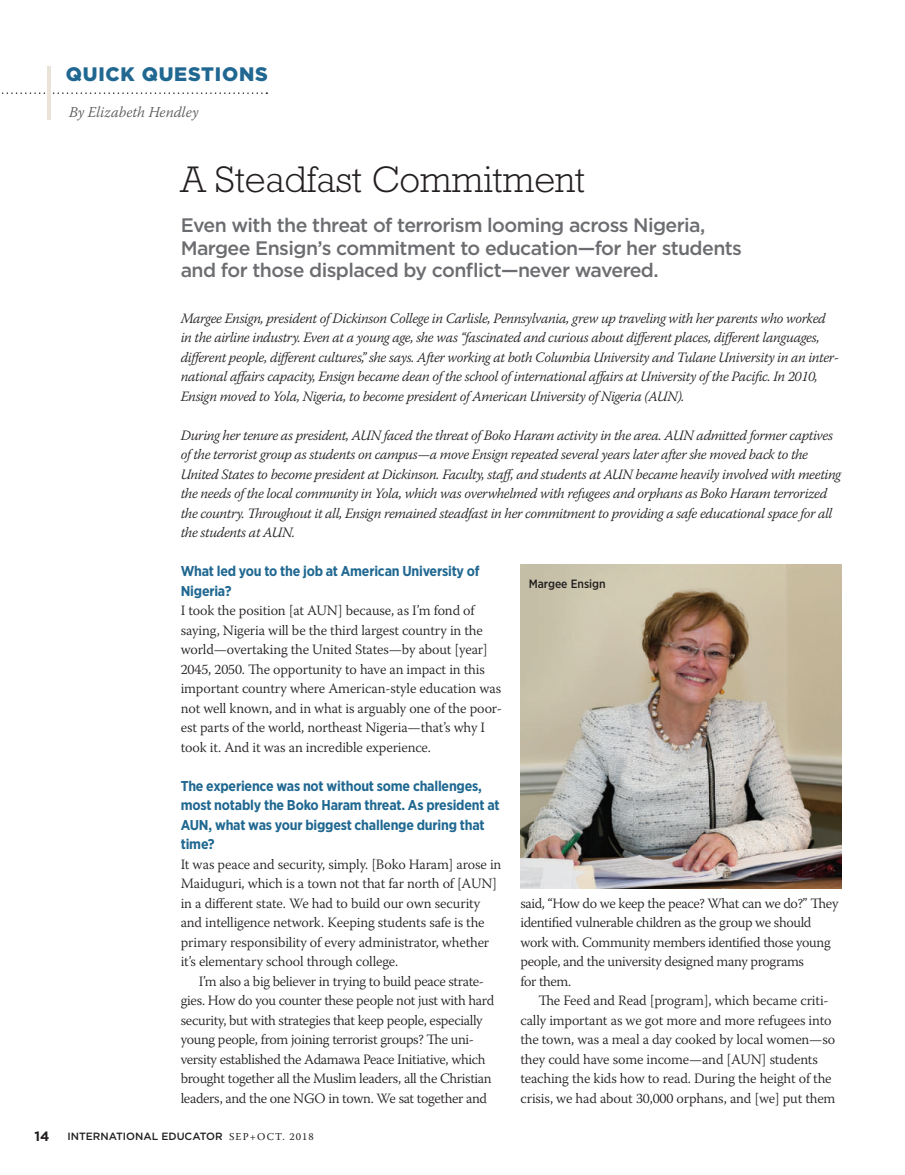
<style>
.page{position:relative;width:905px;height:1175px;background:#fff}
.page>*{position:absolute;margin:0;border:0;box-sizing:border-box;transform-origin:0 0}
.t1{font:58.2px "Gotham";color:#e9e3da}
.t2{font:300 37.5px "Rockwell Std";color:#231f20}
.t3{font:500 19.5px/22.5px "Gotham";letter-spacing:-.03em;color:#6c6d70}
.t4{font:900 19.5px "Gotham";letter-spacing:.04em;color:#206891}
.t5{font:italic 300 15px "Warnock Pro";color:#57585a}
.t6{font:300 14.25px/19.5px "Warnock Pro";letter-spacing:-.01em;color:#231f20}
.t7{font:italic 300 14.25px/19.5px "Warnock Pro";letter-spacing:-.025em;color:#231f20}
.t8{font:700 14.25px/19.5px "Gotham Narrow";letter-spacing:-.015em;color:#206891}
.t9{font:700 13.5px "Gotham";color:#231f20}
.t10{font:500 12px "Gotham Narrow";color:#231f20}
.t11{font:500 10.5px "Gotham";color:#231f20}
.s1{font-family:"Warnock Pro";font-weight:400}
</style>
<div class="page">
<svg style="left:2px;top:92px;width:265px;height:2px"></svg>
<img style="left:520px;top:564px;width:321px;height:324px">
<h1 class="t1" style="left:40px;top:55px;width:19px">|</h1>
<h3 class="t4" style="left:66px;top:61px;width:203px">QUICK QUESTIONS</h3>
<p class="t5" style="left:69px;top:103px;width:131px">By Elizabeth Hendley</p>
<h2 class="t2" style="left:181px;top:158px;width:405px">A Steadfast Commitment</h2>
<h3 class="t3" style="left:181px;top:214px;width:563px">Even with the threat of terrorism looming across Nigeria,<br>Margee Ensign’s commitment to education—for her students and for those displaced by conflict—never wavered.</h3>
<p class="t7" style="left:181px;top:308px;width:659px">Margee Ensign, president of Dickinson College in Carlisle, Pennsylvania, grew up traveling with her parents who worked in the airline industry. Even at a young age, she was “fascinated and curious about different places, different languages, different people, different cultures,” she says. After working at both Columbia University and Tulane University in an inter&shy;national affairs capacity, Ensign became dean of the school of international affairs at University of the Pacific. In 2010, Ensign moved to Yola, Nigeria, to become president of American University of Nigeria (AUN).</p>
<p class="t7" style="left:181px;top:425px;width:662px">During her tenure as president, AUN faced the threat of Boko Haram activity in the area. AUN admitted former captives of the terrorist group as students on campus—a move Ensign repeated several years later after she moved back to the United States to become president at Dickinson. Faculty, staff, and students at AUN became heavily involved with meeting the needs of the local community in Yola, which was overwhelmed with refugees and orphans as Boko Haram terrorized the country. Throughout it all, Ensign remained steadfast in her commitment to providing a safe educational space for all the students at AUN.</p>
<p class="t8" style="left:181px;top:561px;width:300px">What led you to the job at American University of<br>Nigeria?</p>
<p class="t6" style="left:181px;top:600px;width:322px">I took the position [at AUN] because, as I’m fond of saying, Nigeria will be the third largest country in the world—overtaking the United States—by about [year] 2045, 2050. The opportunity to have an impact in this important country where American-style education was not well known, and in what is arguably one of the poor&shy;est parts of the world, northeast Nigeria—that’s why I took it. And it was an incredible experience.</p>
<p class="t8" style="left:181px;top:776px;width:320px">The experience was not without some challenges, most notably the Boko Haram threat. As president at AUN, what was your biggest challenge during that time?</p>
<p class="t6" style="left:181px;top:854px;width:322px">It was peace and security, simply. [Boko Haram] arose in Maiduguri, which is a town not that far north of [AUN] in a different state. We had to build our own security and intelligence network. Keeping students safe is the primary responsibility of every administrator, whether it’s elementary school through college.</p>
<p class="t6" style="left:181px;top:971px;width:315px;text-indent:18px">I’m also a big believer in trying to build peace strate&shy;gies. How do you counter these people not just with hard security, but with strategies that keep people, especially young people, from joining terrorist groups? The uni&shy;versity established the Adamawa Peace Initiative, which brought together all the Muslim leaders, all the Christian leaders, and the one NGO in town. We sat together and</p>
<p class="t10" style="left:528px;top:576px;width:79px">Margee Ensign</p>
<p class="t6" style="left:520px;top:893px;width:319px">said, “How do we keep the peace? What can we do?” They identified vulnerable children as the group we should work with. Community members identified those young people, and the university designed many programs<br>for them.</p>
<p class="t6" style="left:520px;top:990px;width:316px;text-indent:18px">The Feed and Read [program], which became criti&shy;cally important as we got more and more refugees into the town, was a meal a day cooked by local women—so they could have some income—and [AUN] students teaching the kids how to read. During the height of the crisis, we had about 30,000 orphans, and [we] put them</p>
<p class="t9" style="left:34px;top:1127px;width:16px">14</p>
<p class="t11" style="left:67px;top:1129px;width:248px">INTERNATIONAL EDUCATOR <span class="s1">SEP+O CT. 2018</span></p>
</div>
